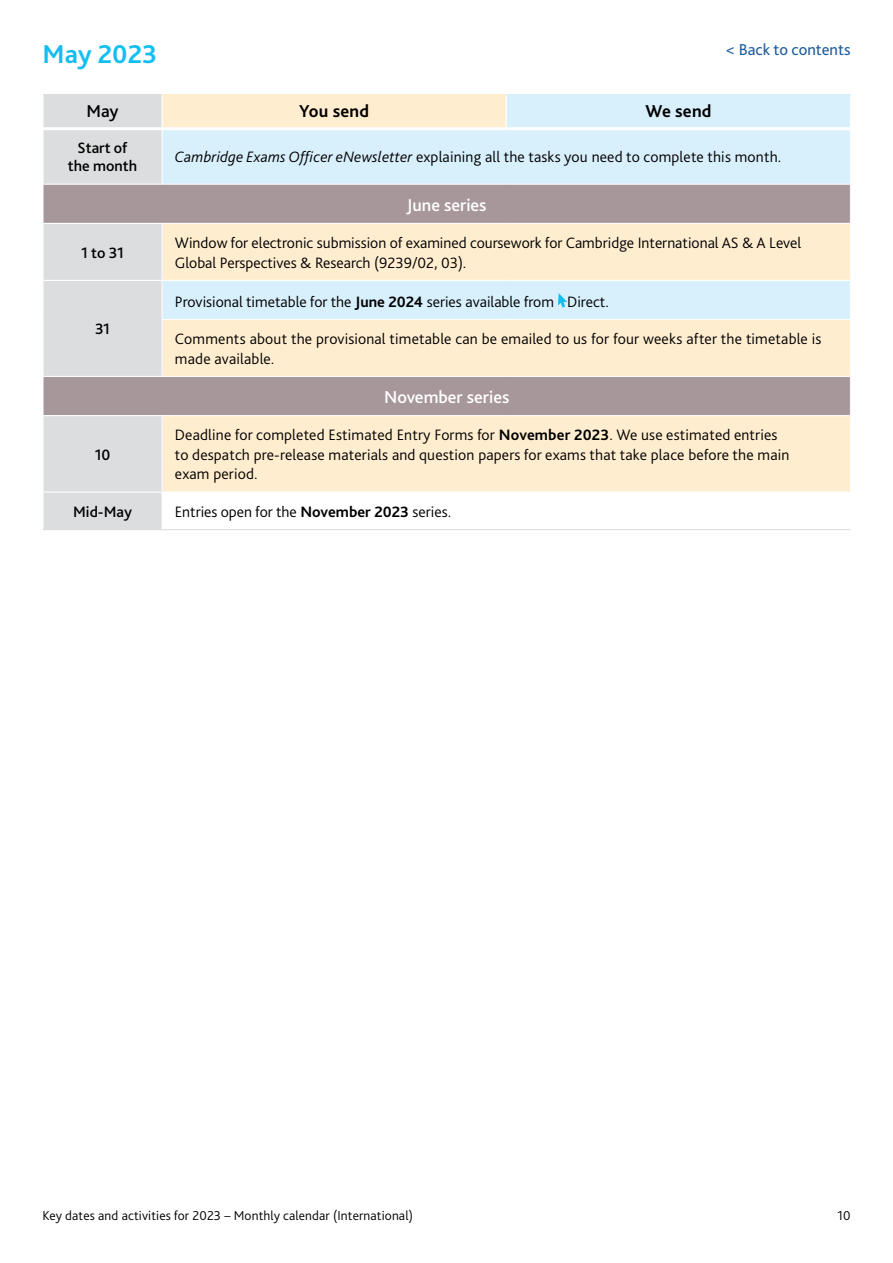
<style>
.page{position:relative;width:893px;height:1263px;background:#fff}
.page>*{position:absolute;margin:0;border:0;box-sizing:border-box;transform-origin:0 0}
.t1{font:700 27px "Bliss Pro";color:#15bef0}
.t2{font:500 18px "Bliss Pro";color:#fff}
.t3{font:700 18px "Bliss Pro";letter-spacing:.01em;color:#000}
.t4{font:500 18px "Bliss Pro";color:#000}
.t5{font:16.5px "Bliss Pro";color:#215e9e}
.t6{font:300 15.75px/19.5px "Bliss Pro";letter-spacing:.01em;color:#000}
.t7{font:500 15.75px/18px "Bliss Pro";color:#000;text-align:center}
.t8{font:300 13.5px "Bliss Pro";letter-spacing:.01em;color:#000}
.s1{font-style:italic}
.s2{font-weight:700}
</style>
<div class="page">
<div style="left:162px;top:416px;width:688px;height:76px;background:#ffedd0"></div>
<div style="left:43px;top:95px;width:119px;height:34px;background:#dcddde"></div>
<div style="left:43px;top:129px;width:119px;height:55px;background:#dcddde"></div>
<div style="left:162px;top:95px;width:344px;height:34px;background:#ffedd0"></div>
<div style="left:162px;top:223px;width:688px;height:57px;background:#ffedd0"></div>
<div style="left:162px;top:319px;width:688px;height:57px;background:#ffedd0"></div>
<div style="left:506px;top:95px;width:344px;height:34px;background:#d8effc"></div>
<div style="left:162px;top:129px;width:688px;height:55px;background:#d8effc"></div>
<div style="left:162px;top:280px;width:688px;height:39px;background:#d8effc"></div>
<div style="left:43px;top:184px;width:807px;height:39px;background:#a7979b"></div>
<div style="left:43px;top:376px;width:807px;height:40px;background:#a7979b"></div>
<div style="left:43px;top:223px;width:119px;height:57px;background:#dcddde"></div>
<div style="left:43px;top:280px;width:119px;height:96px;background:#dcddde"></div>
<div style="left:43px;top:416px;width:119px;height:76px;background:#dcddde"></div>
<div style="left:43px;top:492px;width:119px;height:38px;background:#dcddde"></div>
<hr style="left:162px;top:95px;width:1px;height:32px;background:#fff">
<hr style="left:506px;top:95px;width:1px;height:32px;background:#fff">
<hr style="left:162px;top:130px;width:1px;height:54px;background:#fff">
<hr style="left:43px;top:184px;width:119px;height:1px;background:#fff">
<hr style="left:162px;top:184px;width:344px;height:1px;background:#fff">
<hr style="left:506px;top:184px;width:344px;height:1px;background:#fff">
<hr style="left:43px;top:223px;width:119px;height:1px;background:#fff">
<hr style="left:162px;top:223px;width:344px;height:1px;background:#fff">
<hr style="left:162px;top:224px;width:1px;height:56px;background:#fff">
<hr style="left:506px;top:223px;width:344px;height:1px;background:#fff">
<hr style="left:43px;top:280px;width:119px;height:1px;background:#fff">
<hr style="left:162px;top:280px;width:344px;height:1px;background:#fff">
<hr style="left:162px;top:281px;width:1px;height:38px;background:#fff">
<hr style="left:506px;top:280px;width:344px;height:1px;background:#fff">
<hr style="left:162px;top:319px;width:344px;height:1px;background:#fff">
<hr style="left:162px;top:320px;width:1px;height:56px;background:#fff">
<hr style="left:506px;top:319px;width:344px;height:1px;background:#fff">
<hr style="left:43px;top:376px;width:119px;height:1px;background:#fff">
<hr style="left:162px;top:376px;width:344px;height:1px;background:#fff">
<hr style="left:506px;top:376px;width:344px;height:1px;background:#fff">
<hr style="left:43px;top:415px;width:119px;height:1px;background:#fff">
<hr style="left:162px;top:415px;width:344px;height:1px;background:#fff">
<hr style="left:162px;top:416px;width:1px;height:75px;background:#fff">
<hr style="left:506px;top:415px;width:344px;height:1px;background:#fff">
<hr style="left:43px;top:491px;width:119px;height:2px;background:#fff">
<hr style="left:162px;top:491px;width:344px;height:2px;background:#fff">
<hr style="left:506px;top:491px;width:344px;height:2px;background:#fff">
<hr style="left:43px;top:127px;width:119px;height:3px;background:#fff">
<hr style="left:162px;top:127px;width:344px;height:3px;background:#fff">
<hr style="left:506px;top:127px;width:344px;height:3px;background:#fff">
<hr style="left:162px;top:529px;width:344px;height:1px;background:#dcddde">
<hr style="left:506px;top:529px;width:344px;height:1px;background:#dcddde">
<hr style="left:43px;top:95px;width:1px;height:32px;background:#fff">
<hr style="left:43px;top:185px;width:1px;height:38px;background:#fff">
<hr style="left:43px;top:376px;width:1px;height:40px;background:#fff">
<hr style="left:43px;top:223px;width:1px;height:57px;background:#fff">
<hr style="left:43px;top:280px;width:1px;height:39px;background:#fff">
<hr style="left:43px;top:319px;width:1px;height:57px;background:#fff">
<hr style="left:43px;top:416px;width:1px;height:76px;background:#fff">
<hr style="left:43px;top:492px;width:1px;height:37px;background:#fff">
<hr style="left:43px;top:130px;width:1px;height:54px;background:#fff">
<svg style="left:558px;top:293px;width:9px;height:15px"></svg>
<p class="t1" style="left:43px;top:37px;width:116px">May 2023</p>
<p class="t5" style="left:726px;top:39px;width:126px">&lt; Back to contents</p>
<p class="t4" style="left:86px;top:99px;width:34px">May</p>
<p class="t3" style="left:299px;top:99px;width:71px">You send</p>
<p class="t3" style="left:645px;top:99px;width:68px">We send</p>
<p class="t6" style="left:175px;top:147px;width:608px"><span class="s1">Cambridge Exams Offcer eNewsletter</span> explaining all the tasks you need to complete this month.</p>
<p class="t7" style="left:68px;top:139px;width:71px">Start of the month</p>
<p class="t2" style="left:407px;top:193px;width:81px">June series</p>
<p class="t7" style="left:81px;top:244px;width:44px">1 to 31</p>
<p class="t6" style="left:175px;top:233px;width:628px">Window for electronic submission of examined coursework for Cambridge International AS &amp; A Level<br>Global Perspectives &amp; Research (9239/02, 03).</p>
<p class="t6" style="left:175px;top:292px;width:435px">Provisional timetable for the <span class="s2">June 2024</span> series available from Direct.</p>
<p class="t6" style="left:175px;top:329px;width:648px">Comments about the provisional timetable can be emailed to us for four weeks after the timetable is made available.</p>
<p class="t7" style="left:95px;top:320px;width:16px">31</p>
<p class="t7" style="left:95px;top:446px;width:17px">10</p>
<p class="t2" style="left:384px;top:386px;width:127px">November series</p>
<p class="t6" style="left:175px;top:425px;width:616px">Deadline for completed Estimated Entry Forms for <span class="s2">November 2023</span>. We use estimated entries to despatch pre-release materials and question papers for exams that take place before the main exam period.</p>
<p class="t7" style="left:73px;top:503px;width:60px">Mid-May</p>
<p class="t6" style="left:175px;top:502px;width:278px">Entries open for the <span class="s2">November 2023</span> series.</p>
<p class="t8" style="left:43px;top:1207px;width:372px">Key dates and activities for 2023 – Monthly calendar (International)</p>
<p class="t8" style="left:837px;top:1207px;width:15px">10</p>
</div>
